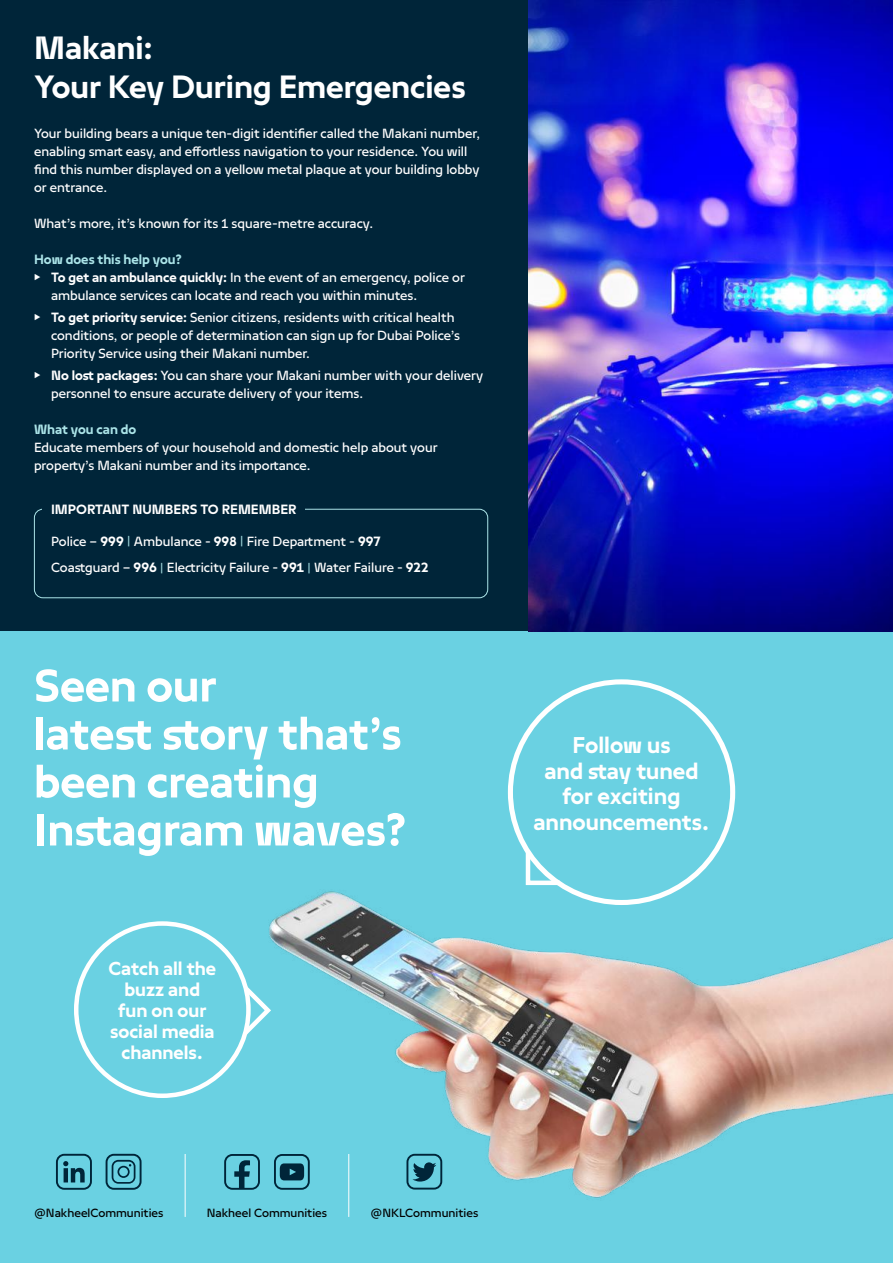
<style>
.page{position:relative;width:893px;height:1263px;background:#fff}
.page>*{position:absolute;margin:0;border:0;box-sizing:border-box;transform-origin:0 0}
.t1{font:700 51px/48px "Nakheel Text";color:#fff}
.t2{font:700 36px/39px "Nakheel Text";color:#fff}
.t3{font:700 25.5px/25.5px "Nakheel Text";color:#fff;text-align:center}
.t4{font:700 21px/21px "Nakheel Text";color:#fff;text-align:center}
.t5{font:15px/18px "Nakheel Text";color:#fff}
.t6{font:700 15px/31.3px "Nakheel Text";color:#fff}
.t7{font:700 15px "Nakheel Text";color:#abe4e8}
.t8{font:13.35px "Nakheel Text";color:#000}
.s1{font-weight:700}
.s2{font-weight:400}
.s3{font-weight:400;font-size:12px;color:#abe4e8}
.s4{font-size:12px;color:#abe4e8}
</style>
<div class="page">
<div style="left:0;top:0;width:529px;height:631px;background:#002539"></div>
<div style="left:0;top:631px;width:893px;height:632px;background:#6ad1e2"></div>
<img style="left:56px;top:715px;width:837px;height:502px">
<img style="left:529px;top:0;width:364px;height:631px">
<div style="left:34px;top:509px;width:454px;height:89px;border:1px solid #abe4e8;border-radius:9px"></div>
<div style="left:43px;top:504px;width:262px;height:10px;background:#002539"></div>
<div style="left:224px;top:1154px;width:36px;height:36px;border:2px solid #002539;border-radius:7px"></div>
<svg style="left:234px;top:1160px;width:16px;height:29px"></svg>
<div style="left:274px;top:1154px;width:36px;height:36px;border:2px solid #002539;border-radius:7px"></div>
<svg style="left:280px;top:1163px;width:24px;height:17px"></svg>
<div style="left:406px;top:1154px;width:36px;height:35px;border:2px solid #002539;border-radius:7px"></div>
<svg style="left:412px;top:1162px;width:24px;height:20px"></svg>
<div style="left:508px;top:679px;width:227px;height:226px;border:5px solid #fff;border-radius:50%"></div>
<div style="left:56px;top:1154px;width:36px;height:36px;border:2px solid #002539;border-radius:7px"></div>
<svg style="left:63px;top:1161px;width:22px;height:21px"></svg>
<div style="left:106px;top:1154px;width:36px;height:36px;border:2px solid #002539;border-radius:7px"></div>
<svg style="left:112px;top:1160px;width:23px;height:24px"></svg>
<svg style="left:239px;top:982px;width:35px;height:57px"></svg>
<svg style="left:523px;top:847px;width:41px;height:40px"></svg>
<hr style="left:185px;top:1154px;width:1px;height:63px;background:#fff">
<hr style="left:348px;top:1154px;width:1px;height:63px;background:#fff">
<h2 class="t2" style="left:34px;top:28px;width:433px">Makani:<br>Your Key During Emergencies</h2>
<p class="t5" style="left:34px;top:124px;width:448px">Your building bears a unique ten-digit identifier called the Makani number, enabling smart easy, and effortless navigation to your residence. You will find this number displayed on a yellow metal plaque at your building lobby or entrance.</p>
<p class="t5" style="left:34px;top:214px;width:341px">What’s more, it’s known for its 1 square-metre accuracy.</p>
<p class="t7" style="left:34px;top:249px;width:149px">How does this help you?</p>
<p class="t5" style="left:34px;top:268px;width:432px">▶ <span class="s1">To get an ambulance quickly:</span> In the event of an emergency, police or</p>
<p class="t5" style="left:51px;top:286px;width:368px">ambulance services can locate and reach you within minutes.</p>
<p class="t5" style="left:51px;top:308px;width:410px;text-indent:-17px">▶ <span class="s1">To get priority service:</span> Senior citizens, residents with critical health conditions, or people of determination can sign up for Dubai Police’s<br>Priority Service using their Makani number.</p>
<p class="t5" style="left:51px;top:366px;width:434px;text-indent:-17px">▶ <span class="s1">No lost packages:</span> You can share your Makani number with your delivery personnel to ensure accurate delivery of your items.</p>
<p class="t7" style="left:34px;top:419px;width:104px">What you can do</p>
<p class="t5" style="left:34px;top:438px;width:405px">Educate members of your household and domestic help about your property’s Makani number and its importance.</p>
<p class="t6" style="left:51px;top:494px;width:331px">IMPORTANT NUMBERS TO REMEMBER<br><span class="s2">Police –</span> 999 <span class="s3">|</span> <span class="s2">Ambulance -</span> 998 <span class="s3">|</span> <span class="s2">Fire Department -</span> 997</p>
<p class="t5" style="left:51px;top:558px;width:379px">Coastguard – <span class="s1">996</span> <span class="s4">|</span> Electricity Failure - <span class="s1">991</span> <span class="s4">|</span> Water Failure - <span class="s1">922</span></p>
<h1 class="t1" style="left:34px;top:661px;width:374px">Seen our<br>latest story that’s been creating<br>Instagram waves?</h1>
<h3 class="t4" style="left:108px;top:958px;width:109px">Catch all the buzz and fun on our social media channels.</h3>
<h3 class="t3" style="left:533px;top:732px;width:177px">Follow us<br>and stay tuned for exciting announcements.</h3>
<p class="t8" style="left:34px;top:1203px;width:131px">@NakheelCommunities</p>
<p class="t8" style="left:207px;top:1203px;width:122px">Nakheel Communities</p>
<p class="t8" style="left:370px;top:1203px;width:109px">@NKLCommunities</p>
</div>
